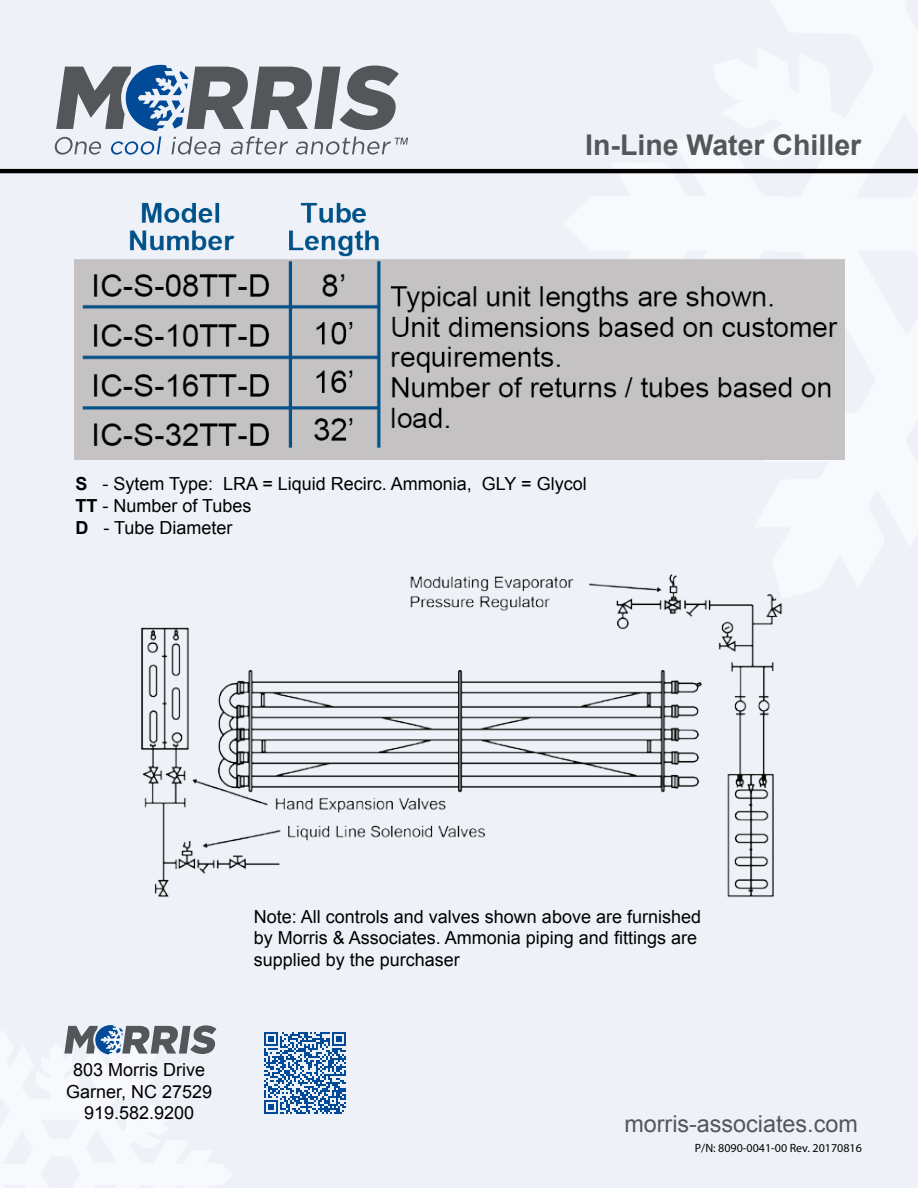
<style>
.page{position:relative;width:918px;height:1188px;background:#eef2f8}
.page>*{position:absolute;margin:0;border:0;box-sizing:border-box;transform-origin:0 0}
.t1{font:700 28.5px "Arial";color:#55565a}
.t2{font:23.4px "Arial";color:#55565a}
.t3{font:18px/21.6px "Arial";color:#000}
.t4{font:12px "Myriad Pro";color:#000}
.s1{font-weight:700}
</style>
<div class="page">
<hr style="left:0;top:169px;width:918px;height:4px;background:#000">
<svg style="left:54px;top:65px;width:354px;height:90px"></svg>
<img style="left:75px;top:202px;width:770px;height:258px">
<img style="left:141px;top:573px;width:642px;height:325px">
<svg style="left:64px;top:1025px;width:153px;height:30px"></svg>
<svg style="left:264px;top:1032px;width:82px;height:82px"></svg>
<h1 class="t1" style="left:585px;top:126px;width:278px">In-Line Water Chiller</h1>
<p class="t3" style="left:76px;top:474px;width:513px"><span class="s1">S</span> - Sytem Type: LRA = Liquid Recirc. Ammonia, GLY = Glycol<br><span class="s1">TT</span> - Number of Tubes<br><span class="s1">D</span> - Tube Diameter</p>
<p class="t3" style="left:66px;top:1059px;width:148px;text-align:center">803 Morris Drive<br>Garner, NC 27529<br>919.582.9200</p>
<p class="t3" style="left:254px;top:906px;width:449px">Note: All controls and valves shown above are furnished by Morris &amp; Associates. Ammonia piping and fittings are supplied by the purchaser</p>
<p class="t2" style="left:624px;top:1108px;width:235px">morris-associates.com</p>
<p class="t4" style="left:695px;top:1141px;width:168px">P/N: 8090-0041-00 Rev. 20170816</p>
</div>
